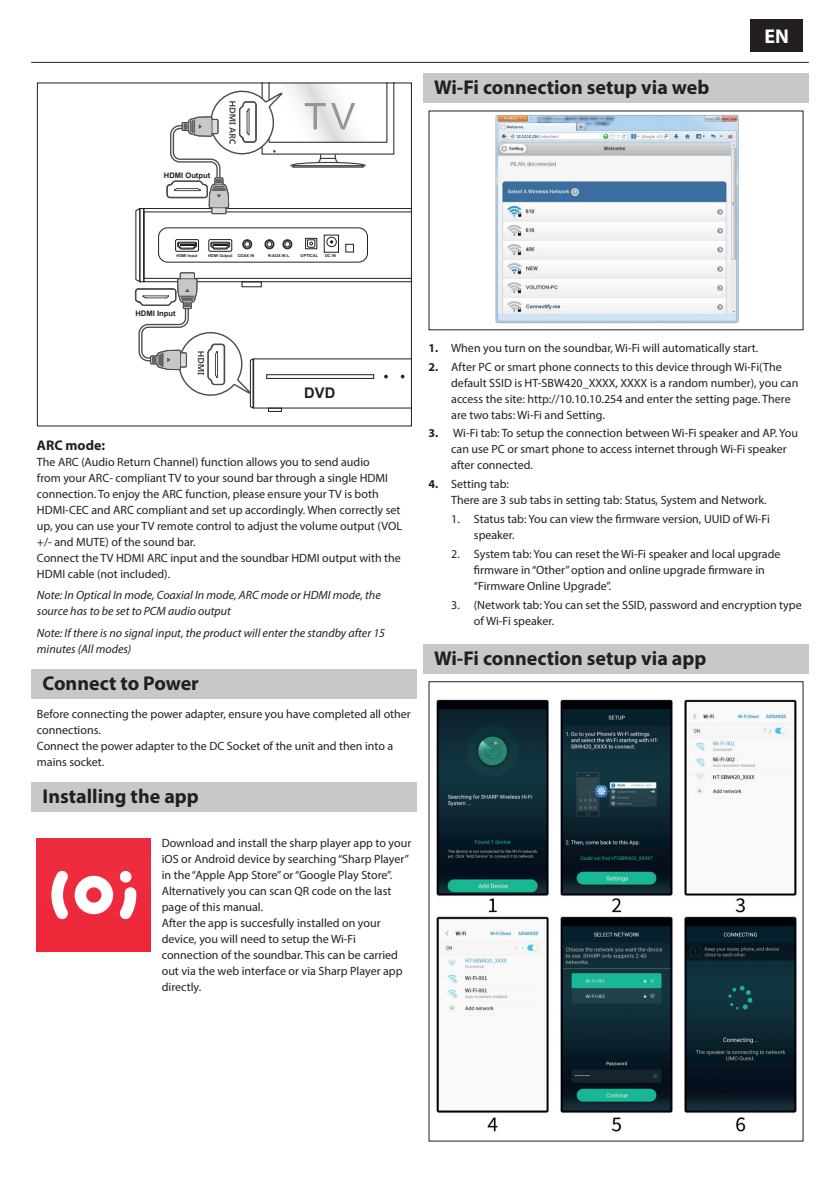
<style>
.page{position:relative;width:840px;height:1191px;background:#fff}
.page>*{position:absolute;margin:0;border:0;box-sizing:border-box;transform-origin:0 0}
.t1{font:700 20px "Myriad Pro";color:#231f20}
.t2{font:700 20px "Myriad Pro";color:#fff}
.t3{font:700 14.6px "Arial";color:#231f20}
.t4{font:700 14px "Myriad Pro";color:#231f20}
.t5{font:12px/16px "Myriad Pro";color:#231f20}
.t6{font:italic 12px/16px "Myriad Pro";color:#231f20}
.t7{font:700 7.6px "Arial";color:#231f20}
.t8{font:700 4px "Arial";color:#231f20}
.s1{font-weight:700}
</style>
<div class="page">
<div style="left:750px;top:19px;width:52px;height:32px;background:#231f20"></div>
<div style="left:31px;top:670px;width:386px;height:29px;background:#c7c8ca"></div>
<div style="left:31px;top:782px;width:386px;height:30px;background:#c7c8ca"></div>
<div style="left:268px;top:408px;width:14px;height:4px;border:1px solid #231f20"></div>
<svg style="left:134px;top:84px;width:275px;height:326px"></svg>
<div style="left:422px;top:74px;width:386px;height:29px;background:#c7c8ca"></div>
<div style="left:422px;top:644px;width:386px;height:30px;background:#c7c8ca"></div>
<img style="left:495px;top:115px;width:244px;height:209px">
<img style="left:436px;top:699px;width:361px;height:433px">
<div style="left:37px;top:838px;width:113px;height:113px;background:#ee2b3d"></div>
<svg style="left:51px;top:870px;width:17px;height:49px"></svg>
<svg style="left:75px;top:875px;width:38px;height:39px"></svg>
<svg style="left:119px;top:870px;width:17px;height:49px"></svg>
<hr style="left:31px;top:62px;width:777px;height:1px;background:#231f20">
<p class="t7" style="left:164px;top:170px;width:48px">HDMI Output</p>
<h1 class="t1" style="left:434px;top:75px;width:276px">Wi-Fi connection setup via web</h1>
<h1 class="t2" style="left:764px;top:23px;width:26px">EN</h1>
<p class="t8" style="left:176px;top:253px;width:23px">HDMI Input</p>
<p class="t8" style="left:208px;top:253px;width:26px">HDMI Output</p>
<p class="t8" style="left:238px;top:253px;width:18px">COAX IN</p>
<p class="t8" style="left:268px;top:253px;width:23px">R-AUX IN-L</p>
<p class="t8" style="left:300px;top:253px;width:19px">OPTICAL</p>
<p class="t8" style="left:325px;top:253px;width:12px">DC IN</p>
<p class="t7" style="left:135px;top:308px;width:42px">HDMI Input</p>
<p class="t4" style="left:37px;top:436px;width:70px">ARC mode:</p>
<p class="t3" style="left:304px;top:382px;width:32px">DVD</p>
<p class="t5" style="left:37px;top:453px;width:366px">The ARC (Audio Return Channel) function allows you to send audio<br>from your ARC- compliant TV to your sound bar through a single HDMI connection. To enjoy the ARC function, please ensure your TV is both HDMI-CEC and ARC compliant and set up accordingly. When correctly set up, you can use your TV remote control to adjust the volume output (VOL +/- and MUTE) of the sound bar.<br>Connect the TV HDMI ARC input and the soundbar HDMI output with the HDMI cable (not included).</p>
<p class="t6" style="left:37px;top:587px;width:345px">Note: In Optical In mode, Coaxial In mode, ARC mode or HDMI mode, the source has to be set to PCM audio output</p>
<p class="t6" style="left:37px;top:624px;width:349px">Note: If there is no signal input, the product will enter the standby after 15 minutes (All modes)</p>
<h1 class="t1" style="left:43px;top:670px;width:158px">Connect to Power</h1>
<p class="t5" style="left:37px;top:705px;width:375px">Before connecting the power adapter, ensure you have completed all other connections.<br>Connect the power adapter to the DC Socket of the unit and then into a mains socket.</p>
<h1 class="t1" style="left:43px;top:783px;width:158px">Installing the app</h1>
<p class="t5" style="left:162px;top:834px;width:251px">Download and install the sharp player app to your iOS or Android device by searching “Sharp Player” in the “Apple App Store” or “Google Play Store”.<br>Alternatively you can scan QR code on the last page of this manual.<br>After the app is succesfully installed on your device, you will need to setup the Wi-Fi connection of the soundbar. This can be carried out via the web interface or via Sharp Player app directly.</p>
<p class="t5" style="left:428px;top:339px;width:331px"><span class="s1">1.</span> When you turn on the soundbar, Wi-Fi will automatically start.</p>
<p class="t5" style="left:451px;top:358px;width:348px;text-indent:-23px"><span class="s1">2.</span> After PC or smart phone connects to this device through Wi-Fi(The default SSID is HT-SBW420_XXXX, XXXX is a random number), you can access the site: http://10.10.10.254 and enter the setting page. There are two tabs: Wi-Fi and Setting.</p>
<p class="t5" style="left:451px;top:425px;width:348px;text-indent:-23px"><span class="s1">3.</span> Wi-Fi tab: To setup the connection between Wi-Fi speaker and AP. You can use PC or smart phone to access internet through Wi-Fi speaker after connected.</p>
<p class="t5" style="left:451px;top:476px;width:317px;text-indent:-23px"><span class="s1">4.</span> Setting tab:<br>There are 3 sub tabs in setting tab: Status, System and Network.</p>
<p class="t5" style="left:473px;top:511px;width:297px;text-indent:-23px">1. Status tab: You can view the rmware version, UUID of Wi-Fi speaker.</p>
<p class="t5" style="left:451px;top:546px;width:330px">2. System tab: You can reset the Wi-Fi speaker and local upgrade</p>
<p class="t5" style="left:480px;top:562px;width:286px">rmware in “Other” option and online upgrade rmware in</p>
<p class="t5" style="left:473px;top:578px;width:139px">“Firmware Online Upgrade”.</p>
<p class="t5" style="left:473px;top:596px;width:329px;text-indent:-23px">3. (Network tab: You can set the SSID, password and encryption type of Wi-Fi speaker.</p>
<h1 class="t1" style="left:434px;top:645px;width:273px">Wi-Fi connection setup via app</h1>
</div>
